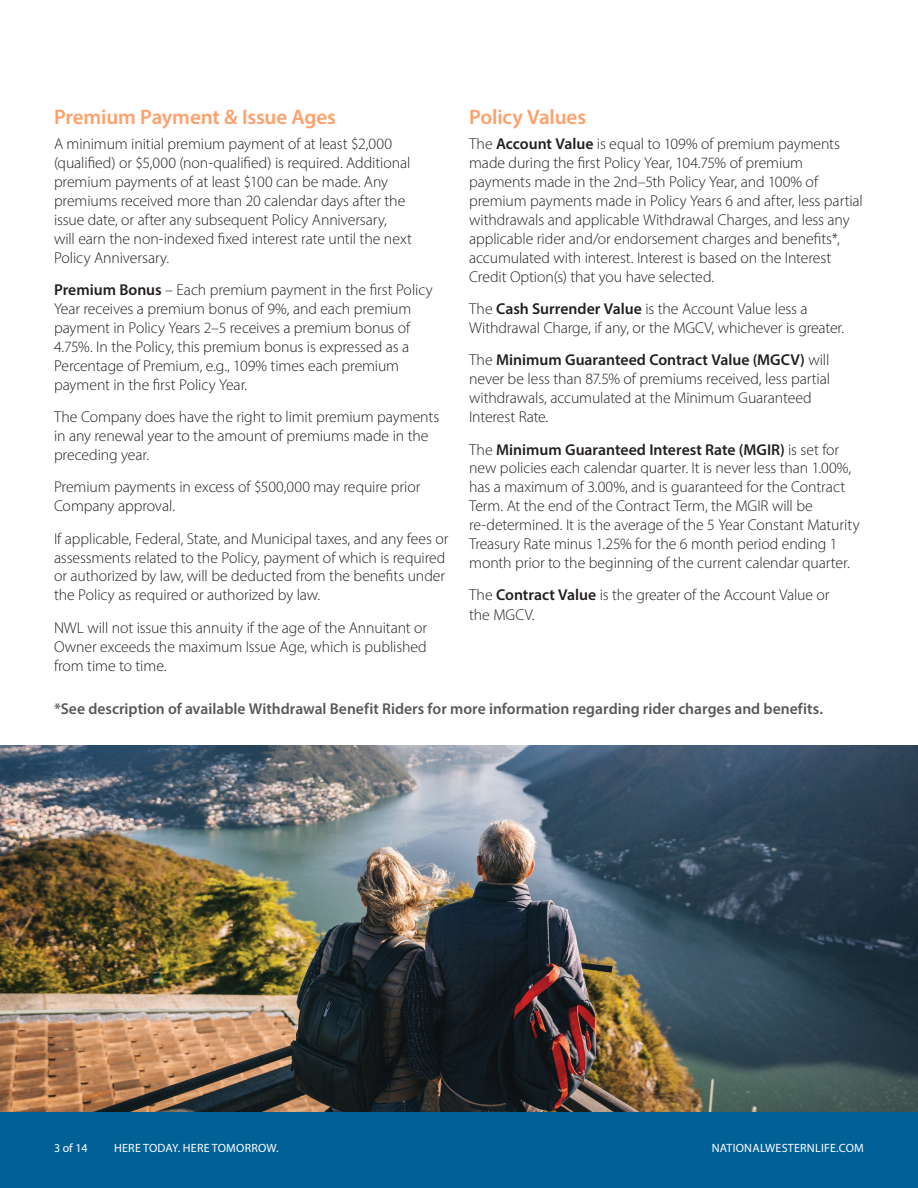
<style>
.page{position:relative;width:918px;height:1188px;background:#fff}
.page>*{position:absolute;margin:0;border:0;box-sizing:border-box;transform-origin:0 0}
.t1{font:600 21px "Myriad Pro";letter-spacing:-.01em;color:#ffa06a}
.t2{font:300 15.75px/18.9px "Myriad Pro";letter-spacing:-.01em;color:#231f20}
.t3{font:600 15.75px "Myriad Pro";color:#57585a}
.t4{font:12px "Myriad Pro";letter-spacing:.02em;color:#fff}
.s1{font-weight:600}
</style>
<div class="page">
<img style="left:0;top:745px;width:918px;height:367px">
<div style="left:0;top:1112px;width:918px;height:76px;background:#016197"></div>
<p class="t1" style="left:54px;top:103px;width:284px">Premium Payment &amp; Issue Ages</p>
<p class="t2" style="left:54px;top:135px;width:360px">A minimum initial premium payment of at least $2,000 (qualified) or $5,000 (non-qualified) is required. Additional premium payments of at least $100 can be made. Any premiums received more than 20 calendar days after the issue date, or after any subsequent Policy Anniversary,<br>will earn the non-indexed fixed interest rate until the next Policy Anniversary.</p>
<p class="t2" style="left:54px;top:280px;width:380px"><span class="s1">Premium Bonus</span> – Each premium payment in the first Policy Year receives a premium bonus of 9%, and each premium payment in Policy Years 2–5 receives a premium bonus of 4.75%. In the Policy, this premium bonus is expressed as a Percentage of Premium, e.g., 109% times each premium payment in the first Policy Year.</p>
<p class="t2" style="left:54px;top:407px;width:387px">The Company does have the right to limit premium payments in any renewal year to the amount of premiums made in the preceding year.</p>
<p class="t2" style="left:54px;top:477px;width:368px">Premium payments in excess of $500,000 may require prior<br>Company approval.</p>
<p class="t2" style="left:54px;top:529px;width:396px">If applicable, Federal, State, and Municipal taxes, and any fees or assessments related to the Policy, payment of which is required or authorized by law, will be deducted from the benefits under the Policy as required or authorized by law.</p>
<p class="t2" style="left:54px;top:618px;width:375px;line-height:19.4px;text-align:justify">NWL will not issue this annuity if the age of the Annuitant or Owner exceeds the maximum Issue Age, which is published from time to time.</p>
<p class="t1" style="left:469px;top:103px;width:119px">Policy Values</p>
<p class="t2" style="left:469px;top:135px;width:395px">The <span class="s1">Account Value</span> is equal to 109% of premium payments made during the first Policy Year, 104.75% of premium payments made in the 2nd–5th Policy Year, and 100% of premium payments made in Policy Years 6 and after, less partial withdrawals and applicable Withdrawal Charges, and less any applicable rider and/or endorsement charges and benefits*, accumulated with interest. Interest is based on the Interest Credit Option(s) that you have selected.</p>
<p class="t2" style="left:469px;top:299px;width:377px">The <span class="s1">Cash Surrender Value</span> is the Account Value less a<br>Withdrawal Charge, if any, or the MGCV, whichever is greater.</p>
<p class="t2" style="left:469px;top:351px;width:362px">The <span class="s1">Minimum Guaranteed Contract Value (MGCV)</span> will never be less than 87.5% of premiums received, less partial withdrawals, accumulated at the Minimum Guaranteed Interest Rate.</p>
<p class="t2" style="left:469px;top:440px;width:392px">The <span class="s1">Minimum Guaranteed Interest Rate (MGIR)</span> is set for new policies each calendar quarter. It is never less than 1.00%, has a maximum of 3.00%, and is guaranteed for the Contract Term. At the end of the Contract Term, the MGIR will be re-determined. It is the average of the 5 Year Constant Maturity Treasury Rate minus 1.25% for the 6 month period ending 1 month prior to the beginning of the current calendar quarter.</p>
<p class="t2" style="left:469px;top:585px;width:362px;line-height:19.8px">The <span class="s1">Contract Value</span> is the greater of the Account Value or the MGCV.</p>
<p class="t3" style="left:54px;top:699px;width:771px">*See description of available Withdrawal Benefit Riders for more information regarding rider charges and benefits.</p>
<p class="t4" style="left:54px;top:1141px;width:35px">3 of 14</p>
<p class="t4" style="left:114px;top:1141px;width:166px">HERE TODAY. HERE TOMORROW.</p>
<p class="t4" style="left:712px;top:1141px;width:154px">NATIONALWESTERNLIFE.COM</p>
</div>
